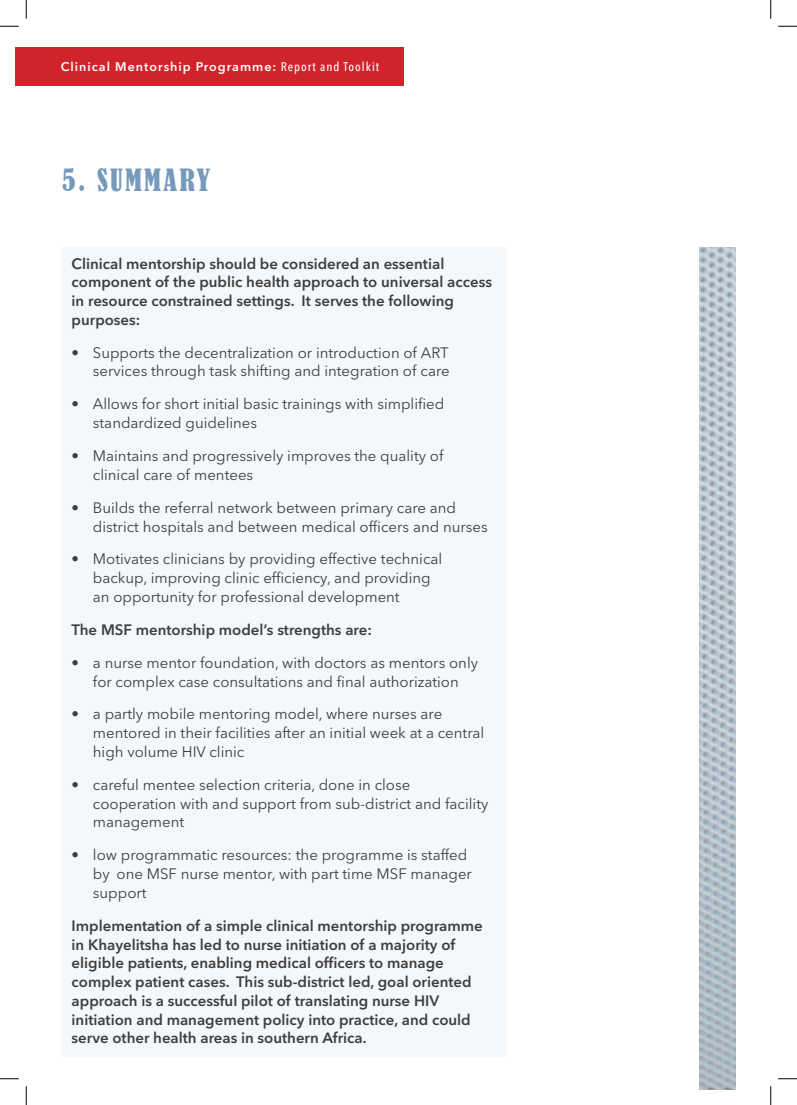
<style>
.page{position:relative;width:797px;height:1105px;background:#fff}
.page>*{position:absolute;margin:0;border:0;box-sizing:border-box;transform-origin:0 0}
.t1{font:condensed 28.75px "Bernard";letter-spacing:.08em;color:#769abc}
.Bullet_Paragraph_Sty{font:15px/18.8px "Avenir Next LT Pro";color:#3e3e3f}
.Paragraph_Style_2{font:600 15px/18.8px "Avenir Next LT Pro";color:#3e3e3f}
.t2{font:600 12.5px "Avenir Next LT Pro";letter-spacing:.08em;color:#fff}
.s1{font-weight:500;font-stretch:condensed}
</style>
<div class="page">
<div style="left:16px;top:47px;width:388px;height:39px;background:#d1232a"></div>
<div style="left:62px;top:248px;width:445px;height:809px;background:#f5f8fa"></div>
<img style="left:699px;top:247px;width:36px;height:842px">
<svg style="left:0;top:25px;width:19px;height:2px"></svg>
<svg style="left:778px;top:25px;width:19px;height:2px"></svg>
<svg style="left:0;top:1078px;width:19px;height:1px"></svg>
<svg style="left:778px;top:1078px;width:19px;height:1px"></svg>
<svg style="left:25px;top:0;width:2px;height:19px"></svg>
<svg style="left:25px;top:1086px;width:2px;height:19px"></svg>
<svg style="left:770px;top:0;width:1px;height:19px"></svg>
<svg style="left:770px;top:1086px;width:1px;height:19px"></svg>
<p class="t2" style="left:61px;top:59px;width:320px">Clinical Mentorship Programme: <span class="s1">Report and Toolkit</span></p>
<p class="t1" style="left:62px;top:163px;width:150px">5. SUMMARY</p>
<p class="Paragraph_Style_2" style="left:72px;top:254px;width:422px">Clinical mentorship should be considered an essential component of the public health approach to universal access in resource constrained settings. It serves the following purposes:</p>
<p class="Bullet_Paragraph_Sty" style="left:72px;top:343px;width:380px;text-align:right">• Supports the decentralization or introduction of ART services through task shifting and integration of care</p>
<p class="Bullet_Paragraph_Sty" style="left:93px;top:395px;width:353px;text-indent:-21px">• Allows for short initial basic trainings with simplified standardized guidelines</p>
<p class="Bullet_Paragraph_Sty" style="left:93px;top:446px;width:352px;text-indent:-21px">• Maintains and progressively improves the quality of clinical care of mentees</p>
<p class="Bullet_Paragraph_Sty" style="left:93px;top:498px;width:396px;text-indent:-21px">• Builds the referral network between primary care and district hospitals and between medical officers and nurses</p>
<p class="Bullet_Paragraph_Sty" style="left:93px;top:550px;width:351px;text-indent:-21px">• Motivates clinicians by providing effective technical backup, improving clinic efficiency, and providing an opportunity for professional development</p>
<p class="Paragraph_Style_2" style="left:72px;top:620px;width:302px">The MSF mentorship model’s strengths are:</p>
<p class="Bullet_Paragraph_Sty" style="left:72px;top:653px;width:408px;text-align:center">• a nurse mentor foundation, with doctors as mentors only for complex case consultations and final authorization</p>
<p class="Bullet_Paragraph_Sty" style="left:93px;top:705px;width:393px;text-indent:-21px">• a partly mobile mentoring model, where nurses are mentored in their facilities after an initial week at a central high volume HIV clinic</p>
<p class="Bullet_Paragraph_Sty" style="left:93px;top:775px;width:397px;text-indent:-21px">• careful mentee selection criteria, done in close cooperation with and support from sub-district and facility management</p>
<p class="Bullet_Paragraph_Sty" style="left:93px;top:846px;width:380px;text-indent:-21px">• low programmatic resources: the programme is staffed by one MSF nurse mentor, with part time MSF manager support</p>
<p class="Paragraph_Style_2" style="left:72px;top:916px;width:413px">Implementation of a simple clinical mentorship programme in Khayelitsha has led to nurse initiation of a majority of eligible patients, enabling medical officers to manage complex patient cases. This sub-district led, goal oriented approach is a successful pilot of translating nurse HIV initiation and management policy into practice, and could serve other health areas in southern Africa.</p>
</div>
